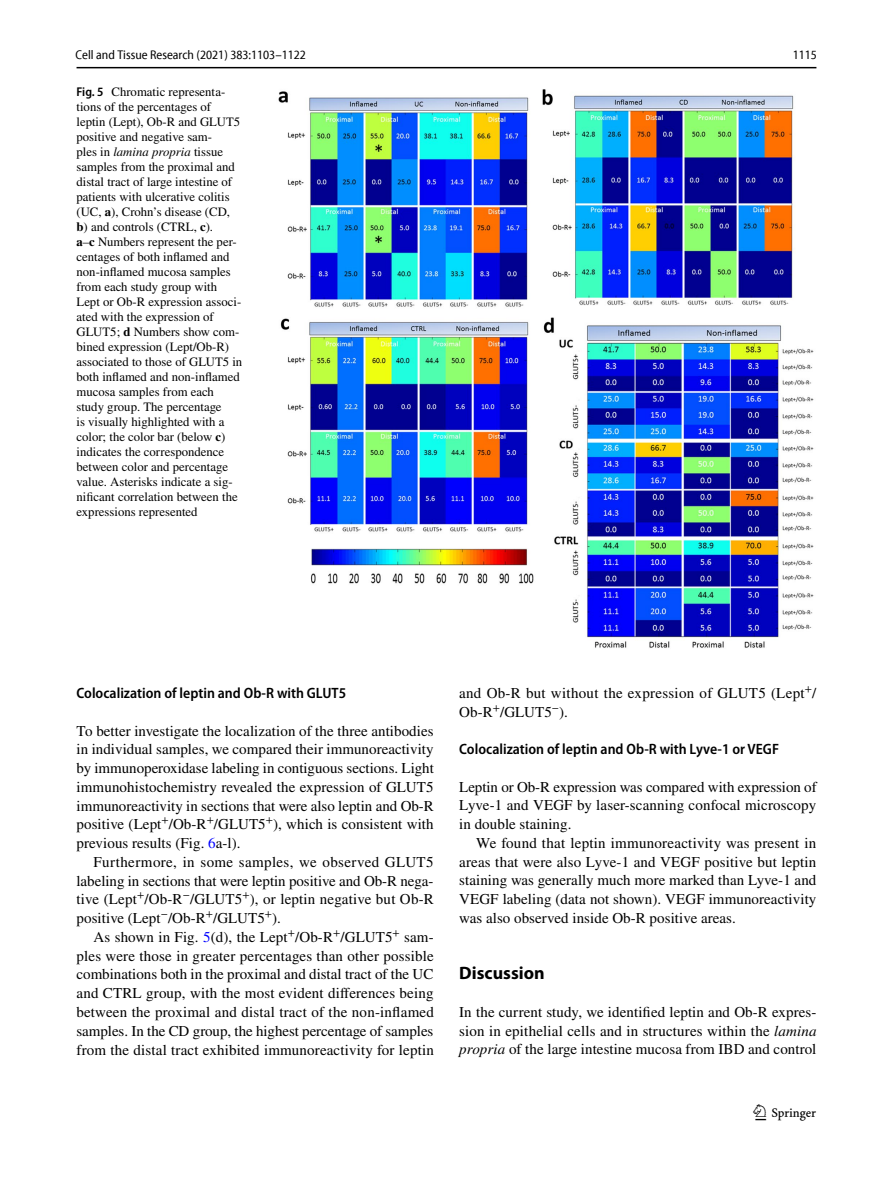
<style>
.page{position:relative;width:893px;height:1187px;background:#fff}
.page>*{position:absolute;margin:0;border:0;box-sizing:border-box;transform-origin:0 0}
.t1{font:22.5px "Springnew Regular 3";color:#000}
.t2{font:700 18px "Myriad Pro";color:#000}
.t3{font:15px/18.8px "STIX";letter-spacing:.005em;color:#000;text-align:justify}
.t4{font:600 semi-condensed 15px "Myriad Pro";color:#000}
.t5{font:12.75px/15px "STIX";color:#000}
.t6{font:semi-condensed 12.75px "Myriad Pro Unic";color:#000}
.s1{font-family:"Myriad Pro";font-weight:600;font-stretch:semi-condensed}
.s2{font-style:italic}
.s3{font-weight:700}
.s4{color:#00f}
</style>
<div class="page">
<hr style="left:77px;top:67px;width:739px;height:1px;background:#000">
<img style="left:278px;top:89px;width:536px;height:559px">
<p class="t6" style="left:76px;top:50px;width:232px">Cell and Tissue Research (2021) 383:1103–1122</p>
<p class="t6" style="left:793px;top:50px;width:26px">1115</p>
<p class="t5" style="left:77px;top:85px;width:167px"><span class="s1">Fig. 5</span> Chromatic representa&shy;tions of the percentages of leptin (Lept), Ob-R and GLUT5 positive and negative sam-<br>ples in <span class="s2">lamina propria</span> tissue samples from the proximal and distal tract of large intestine of patients with ulcerative colitis (UC, <span class="s3">a</span>), Crohn’s disease (CD, <span class="s3">b</span>) and controls (CTRL, <span class="s3">c</span>).<br><span class="s3">a</span>–<span class="s3">c</span> Numbers represent the per&shy;centages of both inflamed and non-inflamed mucosa samples from each study group with<br>Lept or Ob-R expression associ&shy;ated with the expression of<br>GLUT5; <span class="s3">d</span> Numbers show com&shy;bined expression (Lept/Ob-R) associated to those of GLUT5 in both inflamed and non-inflamed mucosa samples from each study group. The percentage<br>is visually highlighted with a color; the color bar (below <span class="s3">c</span>) indicates the correspondence between color and percentage value. Asterisks indicate a sig&shy;nificant correlation between the expressions represented</p>
<p class="t4" style="left:77px;top:684px;width:271px">Colocalization of leptin and Ob‑R with GLUT5</p>
<p class="t3" style="left:77px;top:722px;width:359px">To better investigate the localization of the three antibodies in individual samples, we compared their immunoreactivity by immunoperoxidase labeling in contiguous sections. Light immunohistochemistry revealed the expression of GLUT5 immunoreactivity in sections that were also leptin and Ob-R positive (Lept<sup>+</sup>/Ob-R<sup>+</sup>/GLUT5<sup>+</sup>), which is consistent with previous results (Fig. <span class="s4">6</span>a-l).</p>
<p class="t3" style="left:77px;top:853px;width:359px;text-indent:17px">Furthermore, in some samples, we observed GLUT5 labeling in sections that were leptin positive and Ob-R nega&shy;tive (Lept<sup>+</sup>/Ob-R<sup>−</sup>/GLUT5<sup>+</sup>), or leptin negative but Ob-R positive (Lept<sup>−</sup>/Ob-R<sup>+</sup>/GLUT5<sup>+</sup>).</p>
<p class="t3" style="left:77px;top:928px;width:359px;text-indent:17px">As shown in Fig. <span class="s4">5</span>(d), the Lept<sup>+</sup>/Ob-R<sup>+</sup>/GLUT5<sup>+</sup> sam&shy;ples were those in greater percentages than other possible combinations both in the proximal and distal tract of the UC and CTRL group, with the most evident differences being between the proximal and distal tract of the non-inflamed samples. In the CD group, the highest percentage of samples from the distal tract exhibited immunoreactivity for leptin</p>
<p class="t3" style="left:459px;top:684px;width:359px">and Ob-R but without the expression of GLUT5 (Lept<sup>+</sup>/<br>Ob-R<sup>+</sup>/GLUT5<sup>−</sup>).</p>
<p class="t4" style="left:459px;top:740px;width:321px">Colocalization of leptin and Ob‑R with Lyve‑1 or VEGF</p>
<p class="t3" style="left:459px;top:778px;width:359px">Leptin or Ob-R expression was compared with expression of Lyve-1 and VEGF by laser-scanning confocal microscopy in double staining.</p>
<p class="t3" style="left:459px;top:834px;width:359px;text-indent:17px">We found that leptin immunoreactivity was present in areas that were also Lyve-1 and VEGF positive but leptin staining was generally much more marked than Lyve-1 and VEGF labeling (data not shown). VEGF immunoreactivity was also observed inside Ob-R positive areas.</p>
<p class="t2" style="left:459px;top:961px;width:87px">Discussion</p>
<p class="t3" style="left:459px;top:1003px;width:359px">In the current study, we identified leptin and Ob-R expres&shy;sion in epithelial cells and in structures within the <span class="s2">lamina propria</span> of the large intestine mucosa from IBD and control</p>
<h1 class="t1" style="left:755px;top:1104px;width:62px">1 3</h1>
</div>
